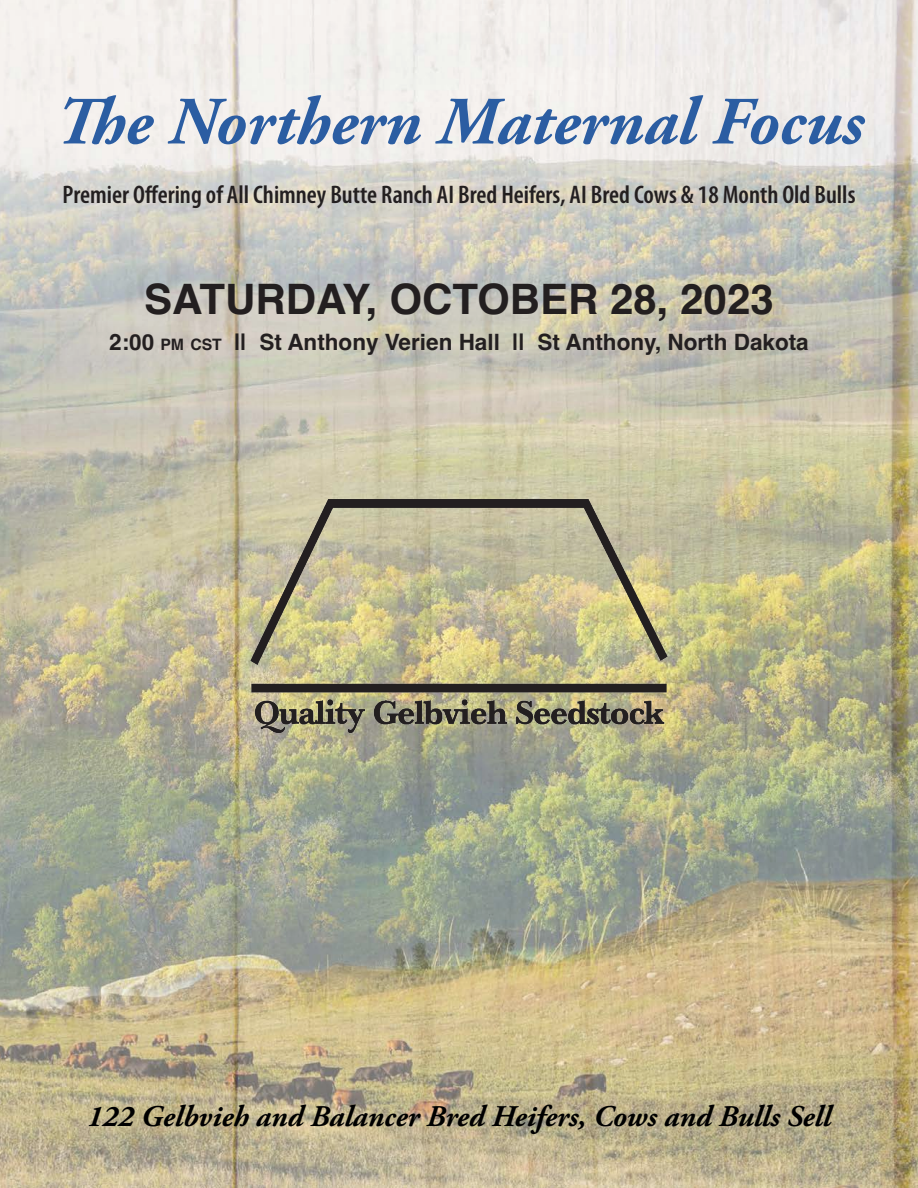
<style>
.page{position:relative;width:918px;height:1188px;background:#fff}
.page>*{position:absolute;margin:0;border:0;box-sizing:border-box;transform-origin:0 0}
.t1{font:italic 700 67.5px "Adobe Garamond Pro";color:#2b5da2}
.t2{font:700 42px "Helvetica";color:#231f20}
.t3{font:italic 700 30px "Adobe Garamond Pro";color:#000}
.t4{font:600 condensed 25.5px "Myriad Pro";color:#231f20}
.t5{font:700 22.5px "Helvetica";color:#231f20}
.s1{font-size:15.75px}
</style>
<div class="page">
<img style="left:0;top:0;width:918px;height:1188px">
<img style="left:240px;top:490px;width:438px;height:245px">
<p class="t1" style="left:55px;top:83px;width:810px">The Northern Maternal Focus</p>
<p class="t4" style="left:62px;top:179px;width:795px">Premier Offering of All Chimney Butte Ranch AI Bred Heifers, AI Bred Cows &amp; 18 Month Old Bulls</p>
<p class="t2" style="left:144px;top:273px;width:631px">SATURDAY, OCTOBER 28, 2023</p>
<p class="t5" style="left:109px;top:328px;width:701px">2:00 <span class="s1">PM CST</span> || St Anthony Verien Hall || St Anthony, North Dakota</p>
<p class="t3" style="left:87px;top:1099px;width:746px">122 Gelbvieh and Balancer Bred Heifers, Cows and Bulls Sell</p>
</div>
